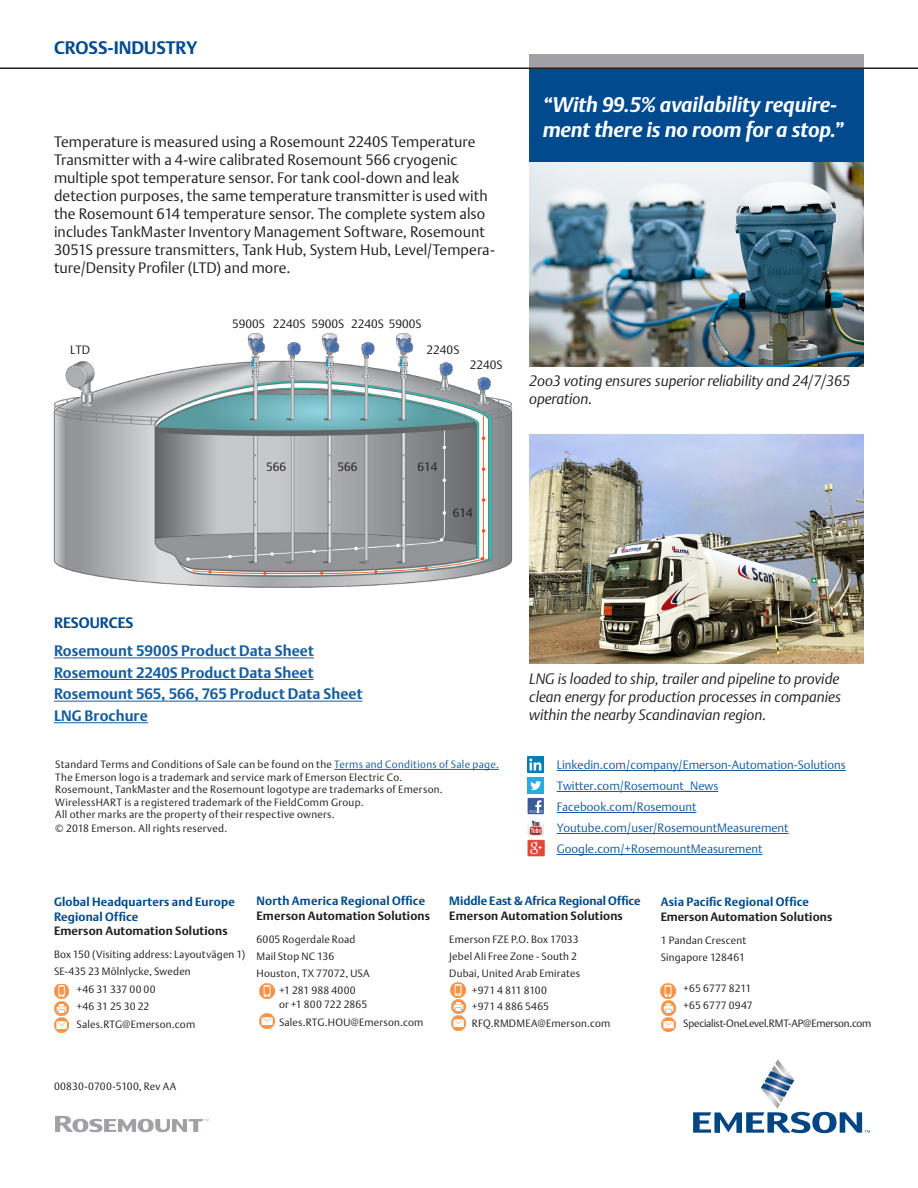
<style>
.page{position:relative;width:918px;height:1188px;background:#fff}
.page>*{position:absolute;margin:0;border:0;box-sizing:border-box;transform-origin:0 0}
.t1{font:italic 700 21px/25.2px "DTL Argo T";letter-spacing:-.005em;color:#fff}
.t2{font:700 18px "DTL Argo T";color:#004a8d}
.t3{font:15px/18px "DTL Argo T Light";color:#231f20}
.t4{font:italic 15px/18px "DTL Argo T Light";color:#231f20;text-align:justify}
.t5{font:700 15px "DTL Argo T";letter-spacing:.005em;color:#175d9e}
.t6{font:700 15px "DTL Argo T";color:#004a8d}
.Subhead{font:12px "DTL Argo T Light";color:#175d9e}
.t7{font:700 12px/14.4px "DTL Argo T";letter-spacing:.015em;color:#004a8d}
.t8{font:700 12px "DTL Argo T";letter-spacing:.015em;color:#231f20}
.Body_text{font:12px "DTL Argo T Light";color:#231f20}
.t9{font:10.5px "DTL Argo T Light";letter-spacing:.02em;color:#231f20}
.t10{font:10.5px "DTL Argo T Light";letter-spacing:-.02em;color:#231f20}
.s1{color:#175d9e}
</style>
<div class="page">
<div style="left:529px;top:69px;width:335px;height:93px;background:#004a8d"></div>
<div style="left:529px;top:54px;width:335px;height:14px;background:#a0a1a5"></div>
<hr style="left:0;top:68px;width:918px;height:1px;background:#231f20">
<svg style="left:693px;top:1059px;width:177px;height:74px"></svg>
<hr style="left:54px;top:658px;width:260px;height:1px;background:#175d9e">
<hr style="left:54px;top:679px;width:260px;height:1px;background:#175d9e">
<hr style="left:54px;top:701px;width:309px;height:1px;background:#175d9e">
<hr style="left:54px;top:722px;width:94px;height:1px;background:#175d9e">
<svg style="left:55px;top:1116px;width:154px;height:16px"></svg>
<hr style="left:334px;top:769px;width:165px;height:1px;background:#175d9e">
<img style="left:54px;top:1018px;width:15px;height:14px">
<img style="left:54px;top:1001px;width:15px;height:15px">
<img style="left:54px;top:984px;width:15px;height:15px">
<img style="left:260px;top:1014px;width:14px;height:14px">
<img style="left:260px;top:983px;width:14px;height:15px">
<img style="left:451px;top:1016px;width:15px;height:14px">
<img style="left:451px;top:999px;width:15px;height:15px">
<img style="left:451px;top:982px;width:15px;height:15px">
<img style="left:661px;top:1017px;width:15px;height:15px">
<img style="left:661px;top:1001px;width:15px;height:14px">
<img style="left:661px;top:984px;width:15px;height:15px">
<img style="left:528px;top:840px;width:16px;height:16px">
<div style="left:528px;top:798px;width:16px;height:16px;background:#3b5b99"></div>
<svg style="left:529px;top:800px;width:14px;height:13px"></svg>
<img style="left:528px;top:756px;width:16px;height:17px">
<div style="left:528px;top:777px;width:16px;height:17px;background:#2aaae1"></div>
<svg style="left:530px;top:781px;width:11px;height:9px"></svg>
<svg style="left:528px;top:820px;width:16px;height:16px"></svg>
<hr style="left:557px;top:770px;width:289px;height:1px;background:#175d9e">
<hr style="left:557px;top:791px;width:161px;height:1px;background:#175d9e">
<hr style="left:557px;top:812px;width:139px;height:1px;background:#175d9e">
<hr style="left:557px;top:833px;width:232px;height:1px;background:#175d9e">
<hr style="left:557px;top:854px;width:205px;height:1px;background:#175d9e">
<img style="left:529px;top:435px;width:335px;height:228px">
<img style="left:529px;top:162px;width:335px;height:205px">
<img style="left:53px;top:333px;width:460px;height:255px">
<p class="t2" style="left:54px;top:37px;width:145px">CROSS-INDUSTRY</p>
<p class="t3" style="left:54px;top:132px;width:442px">Temperature is measured using a Rosemount 2240S Temperature Transmitter with a 4-wire calibrated Rosemount 566 cryogenic multiple spot temperature sensor. For tank cool-down and leak detection purposes, the same temperature transmitter is used with the Rosemount 614 temperature sensor. The complete system also includes TankMaster Inventory Management Software, Rosemount 3051S pressure transmitters, Tank Hub, System Hub, Level/Tempera&shy;ture/Density Profiler (LTD) and more.</p>
<p class="Body_text" style="left:70px;top:343px;width:22px">LTD</p>
<p class="Body_text" style="left:232px;top:317px;width:34px">5900S</p>
<p class="Body_text" style="left:273px;top:317px;width:34px">2240S</p>
<p class="Body_text" style="left:311px;top:317px;width:34px">5900S</p>
<p class="Body_text" style="left:351px;top:317px;width:72px">2240S 5900S</p>
<p class="Body_text" style="left:427px;top:343px;width:34px">2240S</p>
<p class="Body_text" style="left:470px;top:358px;width:34px">2240S</p>
<p class="Body_text" style="left:266px;top:460px;width:22px">566</p>
<p class="Body_text" style="left:338px;top:460px;width:22px">566</p>
<p class="Body_text" style="left:418px;top:460px;width:22px">614</p>
<p class="Body_text" style="left:453px;top:505px;width:22px">614</p>
<p class="t1" style="left:543px;top:92px;width:303px">“With 99.5% availability require&shy;ment there is no room for a stop.”</p>
<p class="t4" style="left:529px;top:371px;width:323px">2oo3 voting ensures superior reliability and 24/7/365 operation.</p>
<p class="t6" style="left:54px;top:614px;width:81px">RESOURCES</p>
<p class="t5" style="left:54px;top:642px;width:261px">Rosemount 5900S Product Data Sheet</p>
<p class="t5" style="left:54px;top:663px;width:261px">Rosemount 2240S Product Data Sheet</p>
<p class="t5" style="left:54px;top:685px;width:310px">Rosemount 565, 566, 765 Product Data Sheet</p>
<p class="t5" style="left:54px;top:707px;width:95px">LNG Brochure</p>
<p class="t9" style="left:55px;top:758px;width:445px">Standard Terms and Conditions of Sale can be found on the <span class="s1">Terms and Conditions of Sale page.</span></p>
<p class="t9" style="left:55px;top:771px;width:349px">The Emerson logo is a trademark and service mark of Emerson Electric Co.</p>
<p class="t9" style="left:55px;top:783px;width:389px">Rosemount, TankMaster and the Rosemount logotype are trademarks of Emerson.</p>
<p class="t9" style="left:55px;top:796px;width:310px">WirelessHART is a registered trademark of the FieldComm Group.</p>
<p class="t9" style="left:55px;top:808px;width:281px">All other marks are the property of their respective owners.</p>
<p class="t9" style="left:55px;top:822px;width:174px">© 2018 Emerson. All rights reserved.</p>
<p class="t4" style="left:529px;top:669px;width:313px">LNG is loaded to ship, trailer and pipeline to provide clean energy for production processes in companies within the nearby Scandinavian region.</p>
<p class="Subhead" style="left:557px;top:757px;width:291px">Linkedin.com/company/Emerson-Automation-Solutions</p>
<p class="Subhead" style="left:557px;top:778px;width:163px">Twitter.com/Rosemount_News</p>
<p class="Subhead" style="left:557px;top:799px;width:141px">Facebook.com/Rosemount</p>
<p class="Subhead" style="left:557px;top:820px;width:233px">Youtube.com/user/RosemountMeasurement</p>
<p class="Subhead" style="left:557px;top:841px;width:207px">Google.com/+RosemountMeasurement</p>
<p class="t7" style="left:54px;top:895px;width:182px">Global Headquarters and Europe<br>Regional Office</p>
<p class="t8" style="left:54px;top:924px;width:175px">Emerson Automation Solutions</p>
<p class="t9" style="left:54px;top:948px;width:193px">Box 150 (Visiting address: Layoutvägen 1)</p>
<p class="t9" style="left:54px;top:965px;width:138px">SE-435 23 Mölnlycke, Sweden</p>
<p class="t9" style="left:77px;top:983px;width:81px">+46 31 337 00 00</p>
<p class="t9" style="left:77px;top:1001px;width:74px">+46 31 25 30 22</p>
<p class="t9" style="left:77px;top:1018px;width:120px">Sales.RTG@Emerson.com</p>
<p class="t7" style="left:256px;top:894px;width:170px">North America Regional Office</p>
<p class="t8" style="left:256px;top:908px;width:175px">Emerson Automation Solutions</p>
<p class="t9" style="left:256px;top:933px;width:100px">6005 Rogerdale Road</p>
<p class="t9" style="left:256px;top:950px;width:79px">Mail Stop NC 136</p>
<p class="t9" style="left:256px;top:967px;width:115px">Houston, TX 77072, USA</p>
<p class="t9" style="left:279px;top:984px;width:78px">+1 281 988 4000</p>
<p class="t9" style="left:279px;top:998px;width:90px">or +1 800 722 2865</p>
<p class="t9" style="left:279px;top:1016px;width:146px">Sales.RTG.HOU@Emerson.com</p>
<p class="t7" style="left:449px;top:894px;width:193px">Middle East &amp; Africa Regional Office</p>
<p class="t8" style="left:449px;top:908px;width:175px">Emerson Automation Solutions</p>
<p class="t9" style="left:449px;top:933px;width:131px">Emerson FZE P.O. Box 17033</p>
<p class="t9" style="left:449px;top:950px;width:129px">Jebel Ali Free Zone - South 2</p>
<p class="t9" style="left:449px;top:967px;width:132px">Dubai, United Arab Emirates</p>
<p class="t10" style="left:472px;top:984px;width:77px">+971 4 811 8100</p>
<p class="t9" style="left:472px;top:1000px;width:79px">+971 4 886 5465</p>
<p class="t9" style="left:472px;top:1017px;width:140px">RFQ.RMDMEA@Emerson.com</p>
<p class="t7" style="left:661px;top:895px;width:150px">Asia Pacific Regional Office</p>
<p class="t8" style="left:661px;top:909px;width:173px">Emerson Automation Solutions</p>
<p class="t9" style="left:661px;top:934px;width:87px">1 Pandan Crescent</p>
<p class="t9" style="left:661px;top:951px;width:86px">Singapore 128461</p>
<p class="t9" style="left:683px;top:982px;width:70px">+65 6777 8211</p>
<p class="t9" style="left:683px;top:999px;width:71px">+65 6777 0947</p>
<p class="t10" style="left:683px;top:1017px;width:190px">Specialist-OneLevel.RMT-AP@Emerson.com</p>
<p class="t9" style="left:54px;top:1080px;width:124px">00830-0700-5100, Rev AA</p>
</div>
